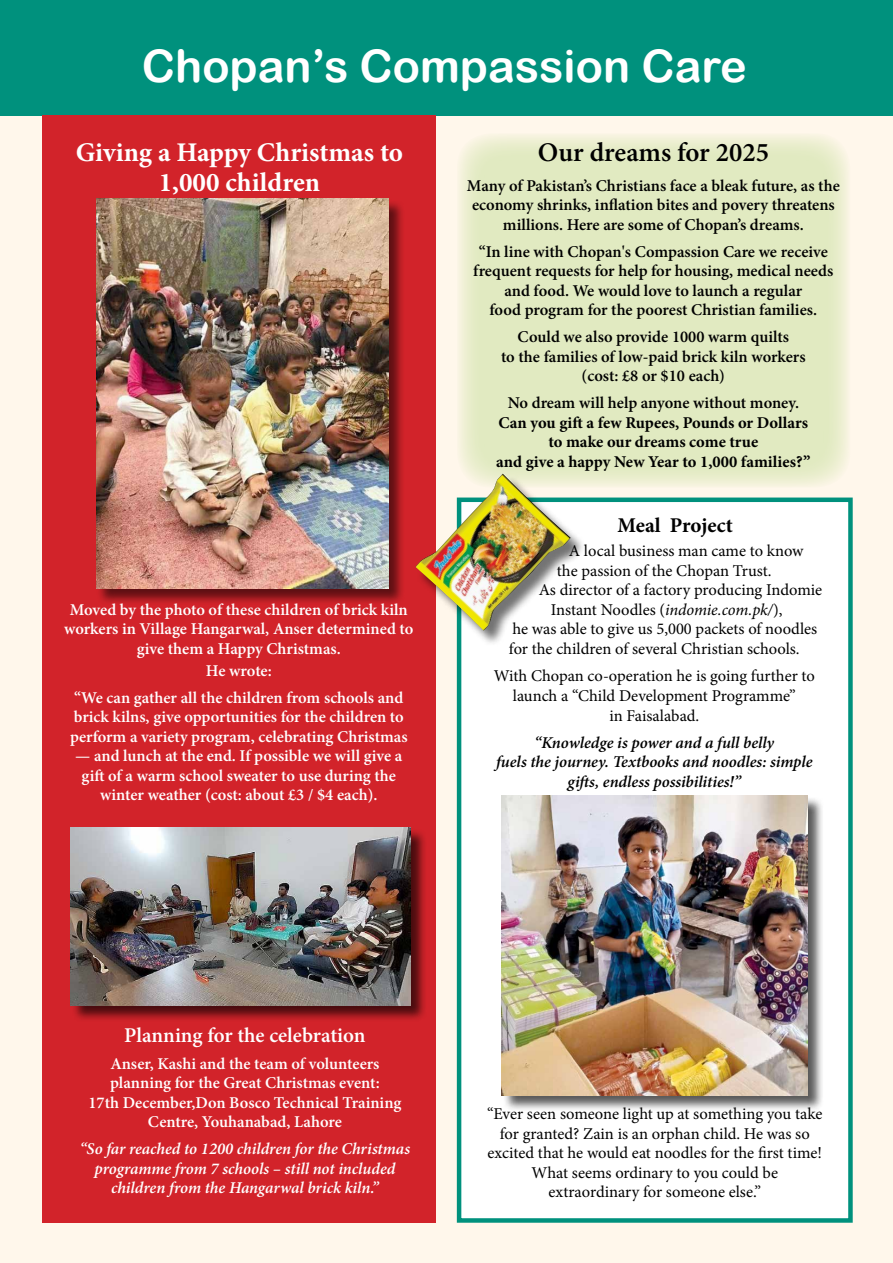
<style>
.page{position:relative;width:893px;height:1263px;background:#fff7eb}
.page>*{position:absolute;margin:0;border:0;box-sizing:border-box;transform-origin:0 0}
.t1{font:45px "Arial Rounded MT Bold";color:#fff}
.t2{font:700 27px/30px "Minion Pro";color:#fff;text-align:center}
.t3{font:600 27px "Minion Pro";color:#000}
.t4{font:600 21px "Minion Pro";color:#fff}
.t5{font:700 21px "Minion Pro";color:#000}
.t6{font:600 16.5px/19.5px "Minion Pro";color:#fff;text-align:center}
.t7{font:16.5px/19.5px "Minion Pro";letter-spacing:-.005em;color:#000;text-align:center}
.t8{font:600 16.5px/19.5px "Minion Pro";color:#000;text-align:center}
.t9{font:italic 600 16.5px/19.5px "Minion Pro";letter-spacing:-.005em;color:#fff;text-align:center}
.t10{font:italic 600 16.5px/19.8px "Minion Pro";letter-spacing:-.005em;color:#000;text-align:center}
.t11{font:700 16.5px/19.6px "Minion Pro";color:#000;text-align:center}
.s1{font-style:italic}
</style>
<div class="page">
<svg style="left:457px;top:133px;width:393px;height:355px;fill:#e1eac1"></svg>
<div style="left:0;top:0;width:893px;height:116px;background:#00917d"></div>
<div style="left:457px;top:497px;width:396px;height:726px;background:#fff;border:4px solid #00917d"></div>
<div style="left:43px;top:116px;width:393px;height:1107px;background:#d2232a"></div>
<div style="left:97px;top:199px;width:308px;height:406px;background:#000;opacity:.55"></div>
<img style="left:96px;top:199px;width:292px;height:389px">
<div style="left:71px;top:828px;width:356px;height:194px;background:#000;opacity:.65"></div>
<img style="left:71px;top:828px;width:339px;height:177px">
<div style="left:502px;top:796px;width:322px;height:316px;background:#000;opacity:.65"></div>
<img style="left:501px;top:795px;width:306px;height:300px">
<div style="left:417px;top:475px;width:169px;height:171px;background:#000;opacity:.55"></div>
<img style="left:415px;top:474px;width:156px;height:157px">
<h1 class="t1" style="left:142px;top:39px;width:606px">Chopan’s Compassion Care</h1>
<h2 class="t2" style="left:76px;top:137px;width:329px">Giving a Happy Christmas to<br>1,000 children</h2>
<p class="t6" style="left:64px;top:599px;width:351px">Moved by the photo of these children of brick kiln workers in Village Hangarwal, Anser determined to give them a Happy Christmas.</p>
<p class="t6" style="left:74px;top:657px;width:331px;line-height:27px">He wrote:<br>“We can gather all the children from schools and</p>
<p class="t6" style="left:70px;top:707px;width:339px;text-align:left">brick kilns, give opportunities for the children to perform a variety program, celebrating Christmas</p>
<p class="t6" style="left:75px;top:746px;width:329px">— and lunch at the end. If possible we will give a gift of a warm school sweater to use during the winter weather (cost: about £3 / $4 each).</p>
<h2 class="t3" style="left:538px;top:133px;width:233px">Our dreams for 2025</h2>
<p class="t8" style="left:467px;top:175px;width:374px">Many of Pakistan’s Christians face a bleak future, as the economy shrinks, inflation bites and povery threatens millions. Here are some of Chopan’s dreams.</p>
<p class="t8" style="left:473px;top:241px;width:362px">“In line with Chopan's Compassion Care we receive frequent requests for help for housing, medical needs and food. We would love to launch a regular<br>food program for the poorest Christian families.</p>
<p class="t8" style="left:501px;top:327px;width:306px">Could we also provide 1000 warm quilts<br>to the families of low-paid brick kiln workers (cost: £8 or $10 each)</p>
<p class="t8" style="left:508px;top:393px;width:293px">No dream will help anyone without money.</p>
<p class="t11" style="left:496px;top:412px;width:316px">Can you gift a few Rupees, Pounds or Dollars to make our dreams come true<br>and give a happy New Year to 1,000 families?”</p>
<p class="t5" style="left:617px;top:510px;width:117px">Meal Project</p>
<p class="t7" style="left:569px;top:541px;width:236px">A local business man came to know</p>
<p class="t7" style="left:557px;top:561px;width:216px">the passion of the Chopan Trust.</p>
<p class="t7" style="left:539px;top:580px;width:285px">As director of a factory producing Indomie</p>
<p class="t7" style="left:551px;top:600px;width:233px">Instant Noodles (<span class="s1">indomie.com.pk/</span>),</p>
<p class="t7" style="left:512px;top:619px;width:306px">he was able to give us 5,000 packets of noodles</p>
<p class="t7" style="left:509px;top:639px;width:292px">for the children of several Christian schools.</p>
<p class="t7" style="left:494px;top:666px;width:323px">With Chopan co-operation he is going further to launch a “Child Development Programme”<br>in Faisalabad.</p>
<p class="t10" style="left:496px;top:732px;width:318px">“Knowledge is power and a full belly<br>fuels the journey. Textbooks and noodles: simple gifts, endless possibilities!”</p>
<p class="t4" style="left:124px;top:1020px;width:243px">Planning for the celebration</p>
<p class="t6" style="left:88px;top:1054px;width:314px">Anser, Kashi and the team of volunteers planning for the Great Christmas event:<br>17th December,Don Bosco Technical Training Centre, Youhanabad, Lahore</p>
<p class="t9" style="left:80px;top:1139px;width:332px">“So far reached to 1200 children for the Christmas programme from 7 schools – still not included children from the Hangarwal brick kiln.”</p>
<p class="t7" style="left:487px;top:1104px;width:337px">“Ever seen someone light up at something you take for granted? Zain is an orphan child. He was so excited that he would eat noodles for the first time!<br>What seems ordinary to you could be extraordinary for someone else.”</p>
</div>
